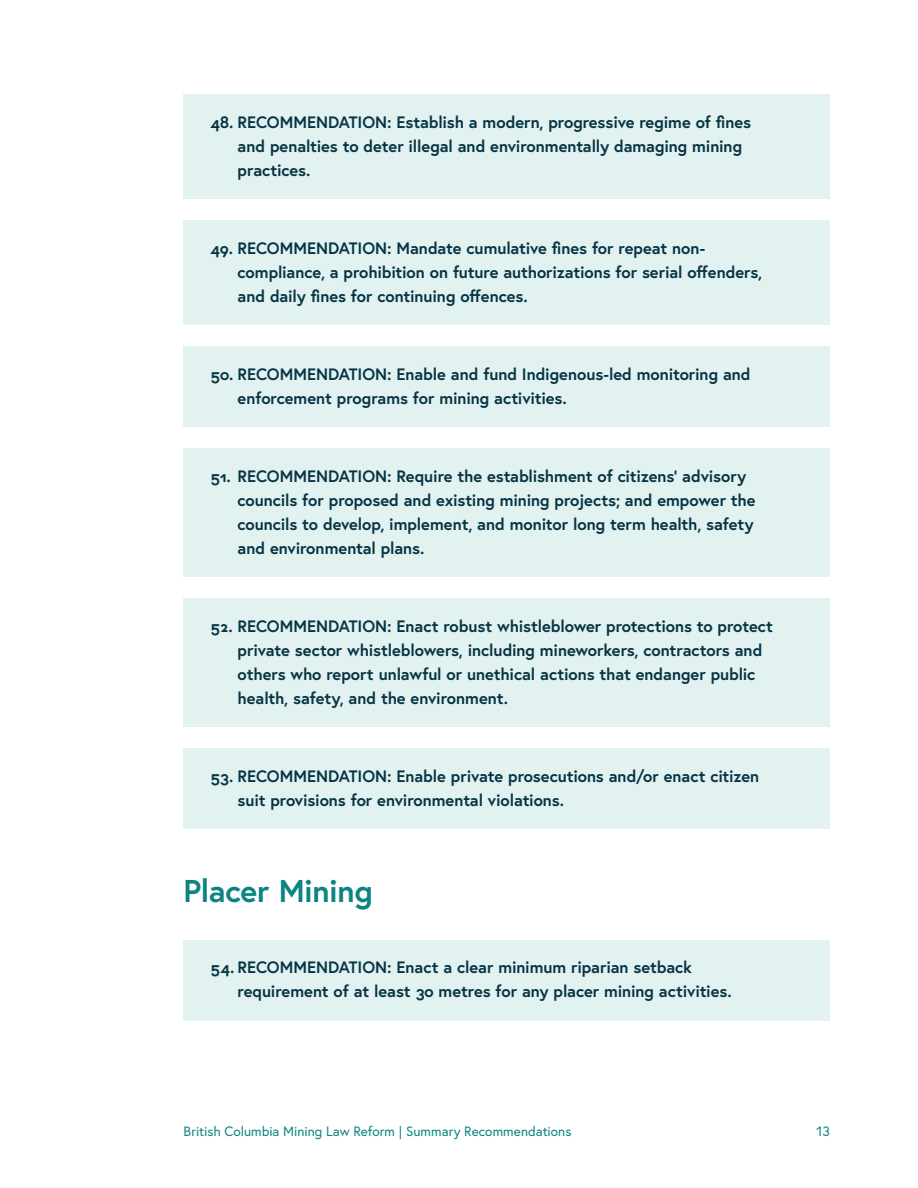
<style>
.page{position:relative;width:918px;height:1188px;background:#fff}
.page>*{position:absolute;margin:0;border:0;box-sizing:border-box;transform-origin:0 0}
.t1{font:700 31.5px "Europa";letter-spacing:-.015em;color:#0b8482}
.recommendation{font:700 16.5px/24px "Europa";letter-spacing:-.005em;color:#073444}
.t2{font:13.5px "Europa";color:#0b8482}
</style>
<div class="page">
<div style="left:184px;top:94px;width:646px;height:106px;background:#e1f2f1"></div>
<div style="left:184px;top:220px;width:646px;height:106px;background:#e1f2f1"></div>
<div style="left:184px;top:346px;width:646px;height:82px;background:#e1f2f1"></div>
<div style="left:184px;top:448px;width:646px;height:130px;background:#e1f2f1"></div>
<div style="left:184px;top:598px;width:646px;height:130px;background:#e1f2f1"></div>
<div style="left:184px;top:748px;width:646px;height:82px;background:#e1f2f1"></div>
<div style="left:184px;top:940px;width:646px;height:81px;background:#e1f2f1"></div>
<p class="recommendation" style="left:238px;top:109px;width:515px;text-indent:-27px">48. RECOMMENDATION: Establish a modern, progressive regime of fines and penalties to deter illegal and environmentally damaging mining practices.</p>
<p class="recommendation" style="left:238px;top:235px;width:526px;text-indent:-27px">49. RECOMMENDATION: Mandate cumulative fines for repeat non&shy;compliance, a prohibition on future authorizations for serial offenders, and daily fines for continuing offences.</p>
<p class="recommendation" style="left:238px;top:361px;width:515px;text-indent:-27px">50. RECOMMENDATION: Enable and fund Indigenous-led monitoring and enforcement programs for mining activities.</p>
<p class="recommendation" style="left:238px;top:463px;width:520px;text-indent:-27px">51. RECOMMENDATION: Require the establishment of citizens’ advisory councils for proposed and existing mining projects; and empower the councils to develop, implement, and monitor long term health, safety and environmental plans.</p>
<p class="recommendation" style="left:238px;top:613px;width:537px;text-indent:-27px">52. RECOMMENDATION: Enact robust whistleblower protections to protect private sector whistleblowers, including mineworkers, contractors and others who report unlawful or unethical actions that endanger public health, safety, and the environment.</p>
<p class="recommendation" style="left:238px;top:763px;width:523px;text-indent:-27px">53. RECOMMENDATION: Enable private prosecutions and/or enact citizen suit provisions for environmental violations.</p>
<p class="t1" style="left:184px;top:870px;width:191px">Placer Mining</p>
<p class="recommendation" style="left:238px;top:955px;width:496px;text-indent:-27px">54. RECOMMENDATION: Enact a clear minimum riparian setback requirement of at least 30 metres for any placer mining activities.</p>
<p class="t2" style="left:184px;top:1123px;width:389px">British Columbia Mining Law Reform | Summary Recommendations</p>
<p class="t2" style="left:815px;top:1123px;width:16px">13</p>
</div>
